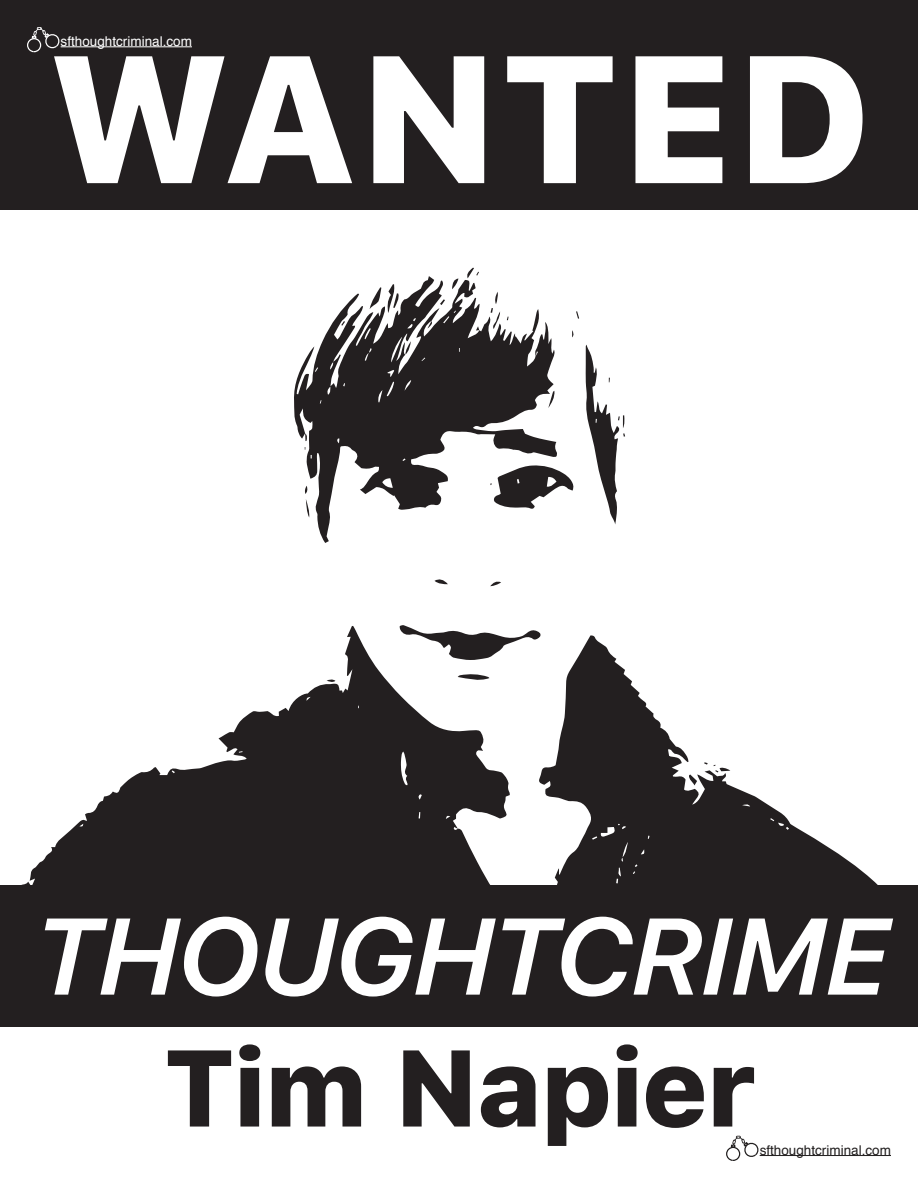
<style>
.page{position:relative;width:918px;height:1188px;background:#fff}
.page>*{position:absolute;margin:0;border:0;box-sizing:border-box;transform-origin:0 0}
.t1{font:800 180px "SFUI Text";color:#fff}
.t2{font:italic 600 108px "SFUI Text";letter-spacing:-.035em;color:#fff}
.t3{font:800 108px "SFUI Text";letter-spacing:-.02em;color:#231f20}
.t4{font:13.5px "Helvetica";color:#fff}
.t5{font:13.5px "Helvetica";color:#211e1e}
</style>
<div class="page">
<div style="left:0;top:885px;width:918px;height:142px;background:#231f20"></div>
<div style="left:0;top:0;width:918px;height:209px;background:#231f20"></div>
<hr style="left:61px;top:46px;width:131px;height:1px;background:#fff">
<svg style="left:27px;top:27px;width:33px;height:25px"></svg>
<hr style="left:760px;top:1155px;width:131px;height:1px;background:#211e1e">
<svg style="left:726px;top:1136px;width:33px;height:25px"></svg>
<svg style="left:21px;top:626px;width:489px;height:259px;fill:#231f20"></svg>
<svg style="left:539px;top:635px;width:339px;height:250px"></svg>
<svg style="left:294px;top:276px;width:263px;height:267px"></svg>
<svg style="left:399px;top:625px;width:142px;height:35px"></svg>
<svg style="left:458px;top:674px;width:31px;height:8px"></svg>
<svg style="left:370px;top:287px;width:11px;height:22px"></svg>
<svg style="left:435px;top:579px;width:13px;height:5px"></svg>
<svg style="left:548px;top:391px;width:7px;height:17px"></svg>
<svg style="left:689px;top:774px;width:8px;height:11px"></svg>
<svg style="left:387px;top:284px;width:13px;height:29px"></svg>
<svg style="left:452px;top:279px;width:6px;height:10px"></svg>
<svg style="left:490px;top:581px;width:11px;height:5px"></svg>
<svg style="left:405px;top:341px;width:6px;height:14px"></svg>
<svg style="left:327px;top:679px;width:8px;height:4px"></svg>
<svg style="left:305px;top:486px;width:5px;height:32px"></svg>
<svg style="left:305px;top:433px;width:3px;height:8px"></svg>
<svg style="left:440px;top:299px;width:5px;height:6px"></svg>
<svg style="left:576px;top:311px;width:3px;height:8px"></svg>
<svg style="left:427px;top:321px;width:5px;height:7px"></svg>
<svg style="left:476px;top:326px;width:3px;height:4px"></svg>
<svg style="left:491px;top:292px;width:9px;height:37px"></svg>
<svg style="left:341px;top:321px;width:4px;height:5px"></svg>
<svg style="left:586px;top:345px;width:39px;height:180px"></svg>
<svg style="left:466px;top:268px;width:13px;height:10px"></svg>
<svg style="left:704px;top:762px;width:26px;height:11px"></svg>
<svg style="left:490px;top:465px;width:84px;height:44px"></svg>
<p class="t4" style="left:61px;top:31px;width:133px">sfthoughtcriminal.com</p>
<h1 class="t1" style="left:46px;top:-15px;width:826px">WANTED</h1>
<h2 class="t2" style="left:30px;top:894px;width:860px">THOUGHTCRIME</h2>
<h2 class="t3" style="left:163px;top:1008px;width:595px">Tim Napier</h2>
<p class="t5" style="left:760px;top:1139px;width:133px">sfthoughtcriminal.com</p>
</div>
